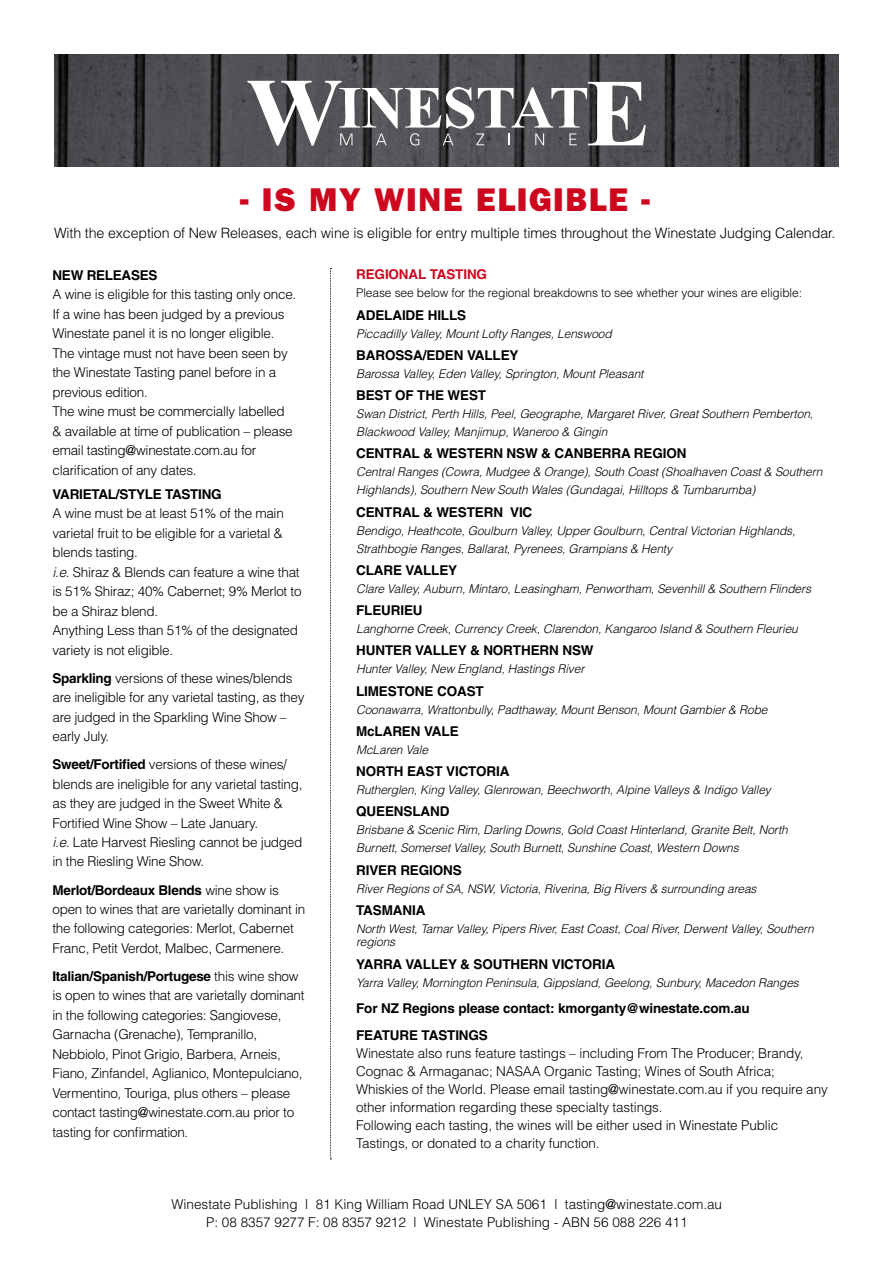
<style>
.page{position:relative;width:893px;height:1263px;background:#fff}
.page>*{position:absolute;margin:0;border:0;box-sizing:border-box;transform-origin:0 0}
.t1{font:800 33px "Frankfurt Gothic";letter-spacing:.05em;color:#cd071e}
.t2{font:300 14.25px "Switzerland";letter-spacing:-.01em;color:#000}
.t3{font:300 13.5px/19.5px "Switzerland";letter-spacing:-.02em;color:#000}
.t4{font:700 13.5px/26.5px "Switzerland";letter-spacing:-.01em;color:#000}
.t5{font:300 13.5px/18px "Switzerland";color:#000;text-align:center}
.t6{font:700 13.5px "Switzerland";letter-spacing:-.01em;color:#cd071e}
.t7{font:italic 300 12px/18px "Switzerland";letter-spacing:-.01em;color:#000}
.t8{font:300 12px "Switzerland";letter-spacing:-.01em;color:#000}
.s1{font-style:italic}
.s2{font-weight:700}
</style>
<div class="page">
<img style="left:54px;top:54px;width:785px;height:113px">
<svg style="left:247px;top:81px;width:399px;height:65px"></svg>
<svg style="left:330px;top:268px;width:1px;height:891px"></svg>
<h1 class="t1" style="left:240px;top:181px;width:411px">- IS MY WINE ELIGIBLE -</h1>
<p class="t2" style="left:54px;top:224px;width:783px">With the exception of New Releases, each wine is eligible for entry multiple times throughout the Winestate Judging Calendar.</p>
<p class="t6" style="left:356px;top:266px;width:133px">REGIONAL TASTING</p>
<p class="t8" style="left:356px;top:285px;width:447px">Please see below for the regional breakdowns to see whether your wines are eligible:</p>
<p class="t4" style="left:356px;top:301px;width:112px">ADELAIDE HILLS</p>
<p class="t7" style="left:356px;top:324px;width:257px">Piccadilly Valley, Mount Lofty Ranges, Lenswood</p>
<p class="t4" style="left:356px;top:341px;width:164px">BAROSSA/EDEN VALLEY</p>
<p class="t7" style="left:356px;top:364px;width:289px">Barossa Valley, Eden Valley, Springton, Mount Pleasant</p>
<p class="t4" style="left:356px;top:382px;width:132px">BEST OF THE WEST</p>
<p class="t7" style="left:356px;top:404px;width:459px">Swan District, Perth Hills, Peel, Geographe, Margaret River, Great Southern Pemberton,<br>Blackwood Valley, Manjimup, Waneroo &amp; Gingin</p>
<p class="t4" style="left:356px;top:440px;width:332px">CENTRAL &amp; WESTERN NSW &amp; CANBERRA REGION</p>
<p class="t7" style="left:356px;top:463px;width:468px">Central Ranges (Cowra, Mudgee &amp; Orange), South Coast (Shoalhaven Coast &amp; Southern<br>Highlands), Southern New South Wales (Gundagai, Hilltops &amp; Tumbarumba)</p>
<p class="t4" style="left:356px;top:498px;width:178px">CENTRAL &amp; WESTERN VIC</p>
<p class="t7" style="left:356px;top:521px;width:441px">Bendigo, Heathcote, Goulburn Valley, Upper Goulburn, Central Victorian Highlands,<br>Strathbogie Ranges, Ballarat, Pyrenees, Grampians &amp; Henty</p>
<p class="t4" style="left:356px;top:557px;width:103px">CLARE VALLEY</p>
<p class="t7" style="left:356px;top:579px;width:456px">Clare Valley, Auburn, Mintaro, Leasingham, Penwortham, Sevenhill &amp; Southern Flinders</p>
<p class="t4" style="left:356px;top:597px;width:68px">FLEURIEU</p>
<p class="t7" style="left:356px;top:619px;width:443px">Langhorne Creek, Currency Creek, Clarendon, Kangaroo Island &amp; Southern Fleurieu</p>
<p class="t4" style="left:356px;top:637px;width:239px">HUNTER VALLEY &amp; NORTHERN NSW</p>
<p class="t7" style="left:356px;top:660px;width:230px">Hunter Valley, New England, Hastings River</p>
<p class="t4" style="left:356px;top:677px;width:129px">LIMESTONE COAST</p>
<p class="t7" style="left:356px;top:700px;width:413px">Coonawarra, Wrattonbully, Padthaway, Mount Benson, Mount Gambier &amp; Robe</p>
<p class="t4" style="left:356px;top:718px;width:104px">McLAREN VALE</p>
<p class="t7" style="left:356px;top:740px;width:73px">McLaren Vale</p>
<p class="t4" style="left:356px;top:758px;width:155px">NORTH EAST VICTORIA</p>
<p class="t7" style="left:356px;top:780px;width:416px">Rutherglen, King Valley, Glenrowan, Beechworth, Alpine Valleys &amp; Indigo Valley</p>
<p class="t4" style="left:356px;top:798px;width:95px">QUEENSLAND</p>
<p class="t7" style="left:356px;top:821px;width:433px">Brisbane &amp; Scenic Rim, Darling Downs, Gold Coast Hinterland, Granite Belt, North<br>Burnett, Somerset Valley, South Burnett, Sunshine Coast, Western Downs</p>
<p class="t4" style="left:356px;top:856px;width:107px">RIVER REGIONS</p>
<p class="t7" style="left:356px;top:879px;width:402px">River Regions of SA, NSW, Victoria, Riverina, Big Rivers &amp; surrounding areas</p>
<p class="t4" style="left:356px;top:897px;width:71px">TASMANIA</p>
<p class="t7" style="left:356px;top:921px;width:459px;line-height:13.5px">North West, Tamar Valley, Pipers River, East Coast, Coal River, Derwent Valley, Southern regions</p>
<p class="t4" style="left:356px;top:950px;width:261px">YARRA VALLEY &amp; SOUTHERN VICTORIA</p>
<p class="t7" style="left:356px;top:973px;width:444px">Yarra Valley, Mornington Peninsula, Gippsland, Geelong, Sunbury, Macedon Ranges</p>
<p class="t4" style="left:356px;top:995px;width:395px">For NZ Regions please contact: kmorganty@winestate.com.au<br>FEATURE TASTINGS</p>
<p class="t3" style="left:356px;top:1043px;width:473px;line-height:18px">Winestate also runs feature tastings – including From The Producer; Brandy, Cognac &amp; Armaganac; NASAA Organic Tasting; Wines of South Africa; Whiskies of the World. Please email tasting@winestate.com.au if you require any other information regarding these specialty tastings.<br>Following each tasting, the wines will be either used in Winestate Public Tastings, or donated to a charity function.</p>
<p class="t4" style="left:52px;top:262px;width:107px">NEW RELEASES</p>
<p class="t3" style="left:52px;top:284px;width:245px">A wine is eligible for this tasting only once.<br>If a wine has been judged by a previous Winestate panel it is no longer eligible.<br>The vintage must not have been seen by the Winestate Tasting panel before in a previous edition.<br>The wine must be commercially labelled &amp; available at time of publication – please email tasting@winestate.com.au for clarification of any dates.</p>
<p class="t4" style="left:52px;top:480px;width:171px">VARIETAL/STYLE TASTING</p>
<p class="t3" style="left:52px;top:503px;width:251px">A wine must be at least 51% of the main varietal fruit to be eligible for a varietal &amp; blends tasting.<br><span class="s1">i.e.</span> Shiraz &amp; Blends can feature a wine that is 51% Shiraz; 40% Cabernet; 9% Merlot to be a Shiraz blend.<br>Anything Less than 51% of the designated variety is not eligible.</p>
<p class="t3" style="left:52px;top:668px;width:254px"><span class="s2">Sparkling</span> versions of these wines/blends are ineligible for any varietal tasting, as they are judged in the Sparkling Wine Show – early July.</p>
<p class="t3" style="left:52px;top:754px;width:252px"><span class="s2">Sweet/Fortified</span> versions of these wines/ blends are ineligible for any varietal tasting, as they are judged in the Sweet White &amp; Fortified Wine Show – Late January.<br><span class="s1">i.e.</span> Late Harvest Riesling cannot be judged in the Riesling Wine Show.</p>
<p class="t3" style="left:52px;top:879px;width:254px"><span class="s2">Merlot/Bordeaux Blends</span> wine show is open to wines that are varietally dominant in the following categories: Merlot, Cabernet Franc, Petit Verdot, Malbec, Carmenere.</p>
<p class="t3" style="left:52px;top:966px;width:254px"><span class="s2">Italian/Spanish/Portugese</span> this wine show is open to wines that are varietally dominant in the following categories: Sangiovese, Garnacha (Grenache), Tempranillo, Nebbiolo, Pinot Grigio, Barbera, Arneis, Fiano, Zinfandel, Aglianico, Montepulciano, Vermentino, Touriga, plus others – please contact tasting@winestate.com.au prior to tasting for confirmation.</p>
<p class="t5" style="left:172px;top:1194px;width:552px">Winestate Publishing | 81 King William Road UNLEY SA 5061 | tasting@winestate.com.au<br>P: 08 8357 9277 F: 08 8357 9212 | Winestate Publishing - ABN 56 088 226 411</p>
</div>
